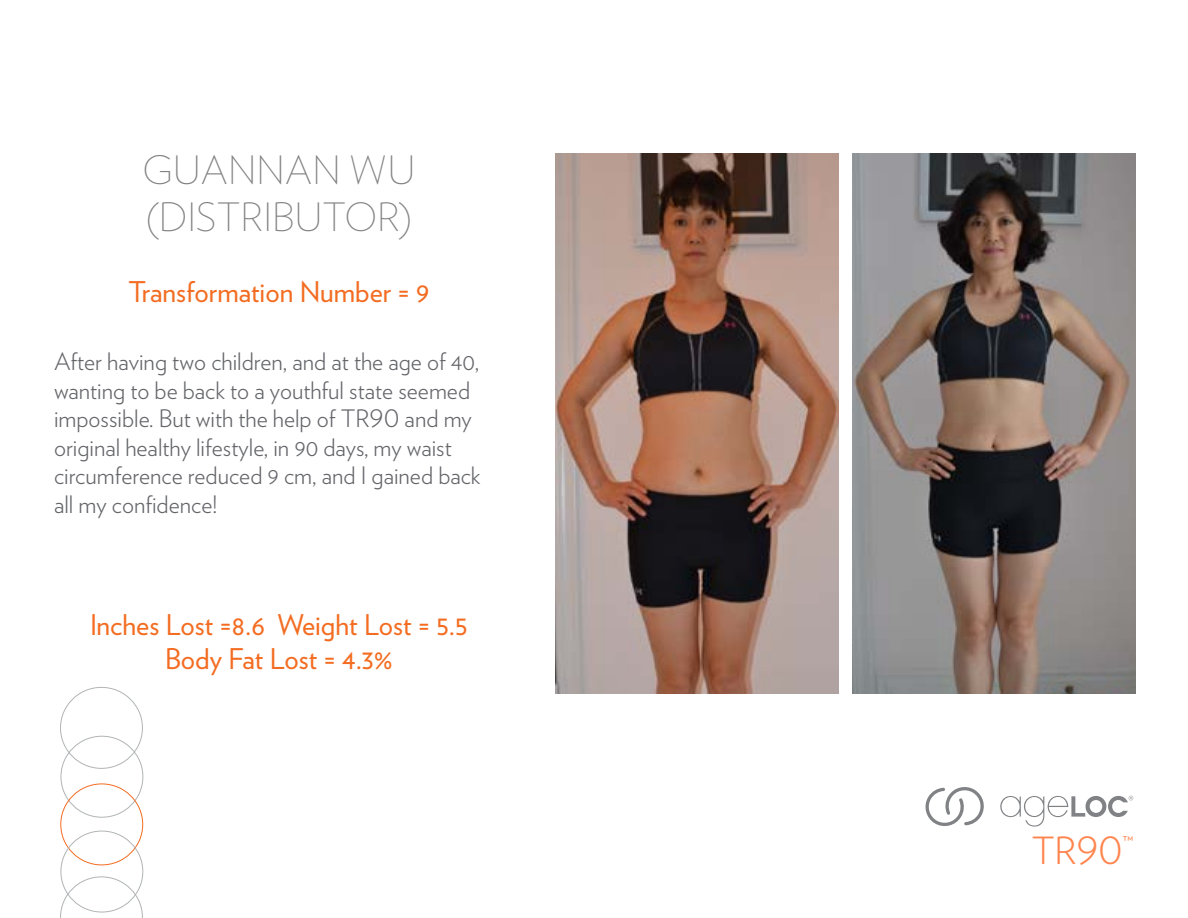
<style>
.page{position:relative;width:1188px;height:918px;background:#fff}
.page>*{position:absolute;margin:0;border:0;box-sizing:border-box;transform-origin:0 0}
.t1{font:200 39px/46.8px "Verlag";color:#828183}
.t2{font:300 37.5px "Verlag";color:#ff854f}
.t3{font:28.5px/34.2px "Verlag";color:#f36c21;text-align:center}
.t4{font:300 24px/28.5px "Verlag";color:#646569}
</style>
<div class="page">
<svg style="left:926px;top:787px;width:58px;height:39px"></svg>
<svg style="left:1000px;top:796px;width:133px;height:31px"></svg>
<div style="left:61px;top:736px;width:82px;height:82px;border:1px solid #b1b4b6;border-radius:50%"></div>
<div style="left:60px;top:784px;width:83px;height:81px;border:1px solid #f36c21;border-radius:50%"></div>
<svg style="left:60px;top:876px;width:83px;height:42px"></svg>
<div style="left:60px;top:687px;width:83px;height:82px;border:1px solid #b1b4b6;border-radius:50%"></div>
<img style="left:852px;top:154px;width:284px;height:540px">
<img style="left:555px;top:154px;width:284px;height:540px">
<h1 class="t1" style="left:142px;top:144px;width:275px">GUANNAN WU (DISTRIBUTOR)</h1>
<p class="t3" style="left:129px;top:273px;width:302px">Transformation Number = 9</p>
<p class="t4" style="left:54px;top:346px;width:428px">After having two children, and at the age of 40, wanting to be back to a youthful state seemed impossible. But with the help of TR90 and my original healthy lifestyle, in 90 days, my waist circumference reduced 9 cm, and I gained back all my confidence!</p>
<p class="t3" style="left:90px;top:606px;width:379px">Inches Lost =8.6 Weight Lost = 5.5<br>Body Fat Lost = 4.3%</p>
<h2 class="t2" style="left:1032px;top:823px;width:103px">TR90<sup>™</sup></h2>
</div>
